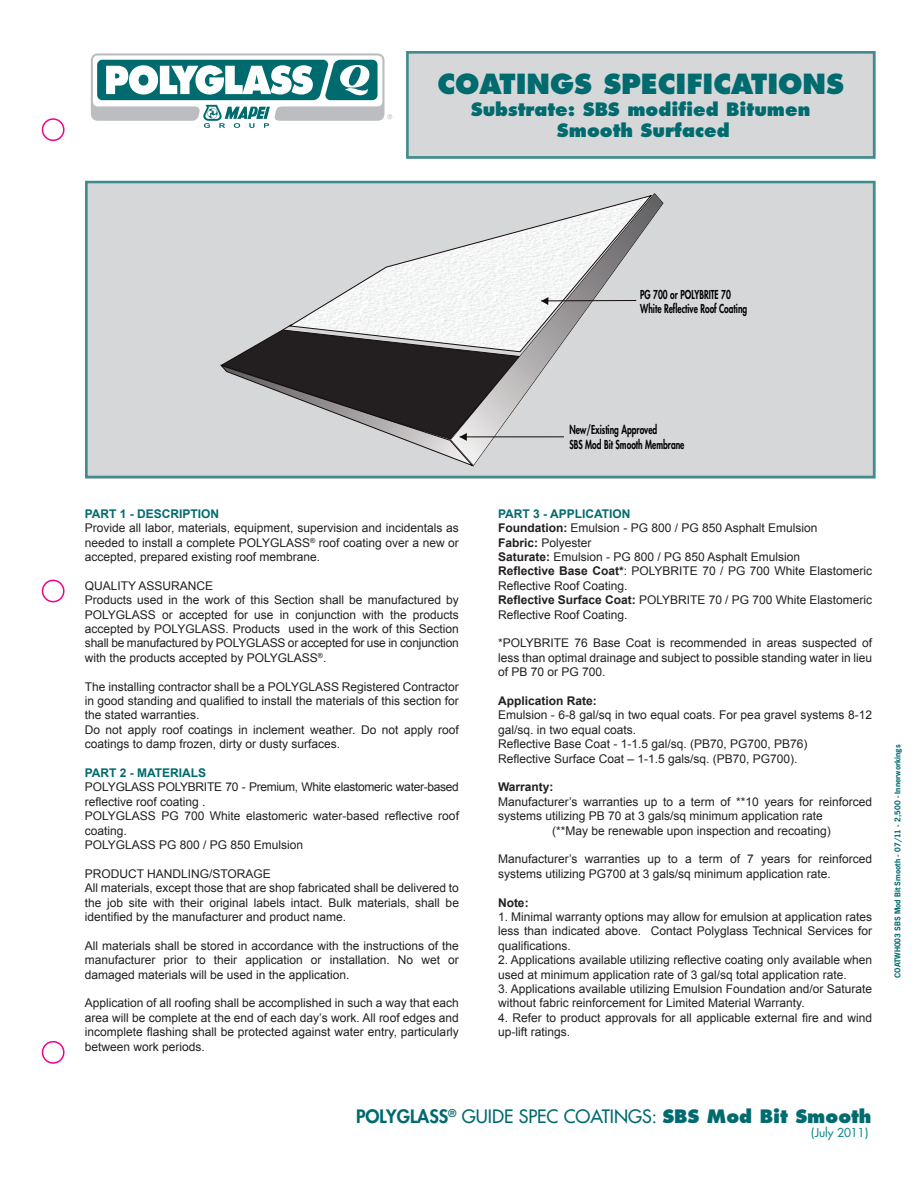
<style>
.page{position:relative;width:918px;height:1188px;background:#fff}
.page>*{position:absolute;margin:0;border:0;box-sizing:border-box;transform-origin:0 0}
.t1{font:800 27px "Futura";color:#006b6e}
.t2{font:18px "Futura";color:#006b6e}
.t3{font:800 18px/21.6px "Futura";color:#006b6e;text-align:center}
.t4{font:12px/14.4px "Arial";color:#231f20}
.t5{font:800 12px/14.4px "Futura";color:#000;scale:.7 1}
.t6{font:700 12px "Arial";color:#006b6e}
.t7{font:700 12px "Arial";color:#231f20}
.t8{font:12px "Futura";color:#148b90}
.t9{font:700 7.5px "News Gothic";color:#006b6e}
.s1{font-weight:700;color:#006b6e}
.s2{font-weight:700}
.s3{font-weight:800}
</style>
<div class="page">
<div style="left:406px;top:51px;width:469px;height:108px;background:#d6d7d8"></div>
<div style="left:85px;top:181px;width:790px;height:297px;background:#d6d7d8"></div>
<svg style="left:292px;top:249px;width:159px;height:75px"></svg>
<svg style="left:451px;top:194px;width:212px;height:243px"></svg>
<hr style="left:541px;top:300px;width:95px;height:1px;background:#140c0a">
<svg style="left:541px;top:297px;width:7px;height:8px"></svg>
<svg style="left:220px;top:324px;width:301px;height:142px"></svg>
<hr style="left:460px;top:437px;width:104px;height:1px;background:#140c0a">
<div style="left:42px;top:118px;width:23px;height:23px;border:2px solid #ed028c;border-radius:50%"></div>
<div style="left:42px;top:1041px;width:23px;height:23px;border:2px solid #ed028c;border-radius:50%"></div>
<div style="left:42px;top:580px;width:23px;height:22px;border:2px solid #ed028c;border-radius:50%"></div>
<svg style="left:91px;top:53px;width:301px;height:75px"></svg>
<h1 class="t1" style="left:437px;top:67px;width:408px">COATINGS SPECIFICATIONS</h1>
<h2 class="t3" style="left:471px;top:98px;width:341px">Substrate: SBS modified Bitumen<br>Smooth Surfaced</h2>
<p class="t5" style="left:640px;top:287px;width:155px">PG 700 or POLYBRITE 70<br>White Reflective Roof Coating</p>
<p class="t5" style="left:569px;top:423px;width:166px">New/Existing Approved<br>SBS Mod Bit Smooth Membrane</p>
<p class="t6" style="left:85px;top:507px;width:136px">PART 1 - DESCRIPTION</p>
<p class="t4" style="left:85px;top:521px;width:376px;text-align:justify">Provide all labor, materials, equipment, supervision and incidentals as needed to install a complete POLYGLASS<sup>®</sup> roof coating over a new or accepted, prepared existing roof membrane.</p>
<p class="t4" style="left:85px;top:578px;width:376px">QUALITY ASSURANCE<br>Products used in the work of this Section shall be manufactured by POLYGLASS or accepted for use in conjunction with the products accepted by POLYGLASS. Products used in the work of this Section shall be manufactured by POLYGLASS or accepted for use in conjunction with the products accepted by POLYGLASS<sup>®</sup>.</p>
<p class="t4" style="left:85px;top:679px;width:376px">The installing contractor shall be a POLYGLASS Registered Contractor in good standing and qualified to install the materials of this section for the stated warranties.<br>Do not apply roof coatings in inclement weather. Do not apply roof coatings to damp frozen, dirty or dusty surfaces.</p>
<p class="t6" style="left:85px;top:766px;width:123px">PART 2 - MATERIALS</p>
<p class="t4" style="left:85px;top:780px;width:376px">POLYGLASS POLYBRITE 70 - Premium, White elastomeric water-based reflective roof coating .<br>POLYGLASS PG 700 White elastomeric water-based reflective roof coating.<br>POLYGLASS PG 800 / PG 850 Emulsion</p>
<p class="t4" style="left:85px;top:866px;width:376px">PRODUCT HANDLING/STORAGE<br>All materials, except those that are shop fabricated shall be delivered to the job site with their original labels intact. Bulk materials, shall be identified by the manufacturer and product name.</p>
<p class="t4" style="left:85px;top:938px;width:376px;text-align:justify">All materials shall be stored in accordance with the instructions of the manufacturer prior to their application or installation. No wet or damaged materials will be used in the application.</p>
<p class="t4" style="left:85px;top:996px;width:376px;text-align:justify">Application of all roofing shall be accomplished in such a way that each area will be complete at the end of each day’s work. All roof edges and incomplete flashing shall be protected against water entry, particularly between work periods.</p>
<p class="t4" style="left:498px;top:506px;width:376px"><span class="s1">PART 3 - APPLICATION<br></span><span class="s2">Foundation:</span> Emulsion - PG 800 / PG 850 Asphalt Emulsion<br><span class="s2">Fabric:</span> Polyester<br><span class="s2">Saturate:</span> Emulsion - PG 800 / PG 850 Asphalt Emulsion<br><span class="s2">Reflective Base Coat*</span>: POLYBRITE 70 / PG 700 White Elastomeric Reflective Roof Coating.<br><span class="s2">Reflective Surface Coat:</span> POLYBRITE 70 / PG 700 White Elastomeric Reflective Roof Coating.</p>
<p class="t4" style="left:498px;top:636px;width:376px;text-align:justify">*POLYBRITE 76 Base Coat is recommended in areas suspected of less than optimal drainage and subject to possible standing water in lieu of PB 70 or PG 700.</p>
<p class="t7" style="left:498px;top:694px;width:100px">Application Rate:</p>
<p class="t4" style="left:498px;top:708px;width:376px">Emulsion - 6-8 gal/sq in two equal coats. For pea gravel systems 8-12 gal/sq. in two equal coats.<br>Reflective Base Coat - 1-1.5 gal/sq. (PB70, PG700, PB76)<br>Reflective Surface Coat – 1-1.5 gals/sq. (PB70, PG700).</p>
<p class="t7" style="left:498px;top:780px;width:57px">Warranty:</p>
<p class="t4" style="left:498px;top:794px;width:376px">Manufacturer’s warranties up to a term of **10 years for reinforced</p>
<p class="t4" style="left:498px;top:809px;width:326px">systems utilizing PB 70 at 3 gals/sq minimum application rate</p>
<p class="t4" style="left:552px;top:823px;width:280px">(**May be renewable upon inspection and recoating)</p>
<p class="t4" style="left:498px;top:852px;width:376px">Manufacturer’s warranties up to a term of 7 years for reinforced systems utilizing PG700 at 3 gals/sq minimum application rate.</p>
<p class="t7" style="left:498px;top:896px;width:32px">Note:</p>
<p class="t4" style="left:498px;top:910px;width:376px;text-align:justify">1. Minimal warranty options may allow for emulsion at application rates less than indicated above. Contact Polyglass Technical Services for qualifications.</p>
<p class="t4" style="left:498px;top:953px;width:376px">2. Applications available utilizing reflective coating only available when used at minimum application rate of 3 gal/sq total application rate.</p>
<p class="t4" style="left:498px;top:982px;width:376px">3. Applications available utilizing Emulsion Foundation and/or Saturate without fabric reinforcement for Limited Material Warranty.</p>
<p class="t4" style="left:498px;top:1010px;width:376px">4. Refer to product approvals for all applicable external fire and wind up-lift ratings.</p>
<h2 class="t2" style="left:356px;top:1104px;width:517px"><span class="s3">POLYGLASS</span><sup>®</sup> GUIDE SPEC COATINGS: <span class="s3">SBS Mod Bit Smooth</span></h2>
<p class="t8" style="left:811px;top:1125px;width:59px">(July 2011)</p>
<p class="t9" style="left:893px;top:978px;width:235px;rotate:-90deg">COATWH003 SBS Mod Bit Smooth - 07/11 - 2,500 - Innerworkings</p>
</div>
